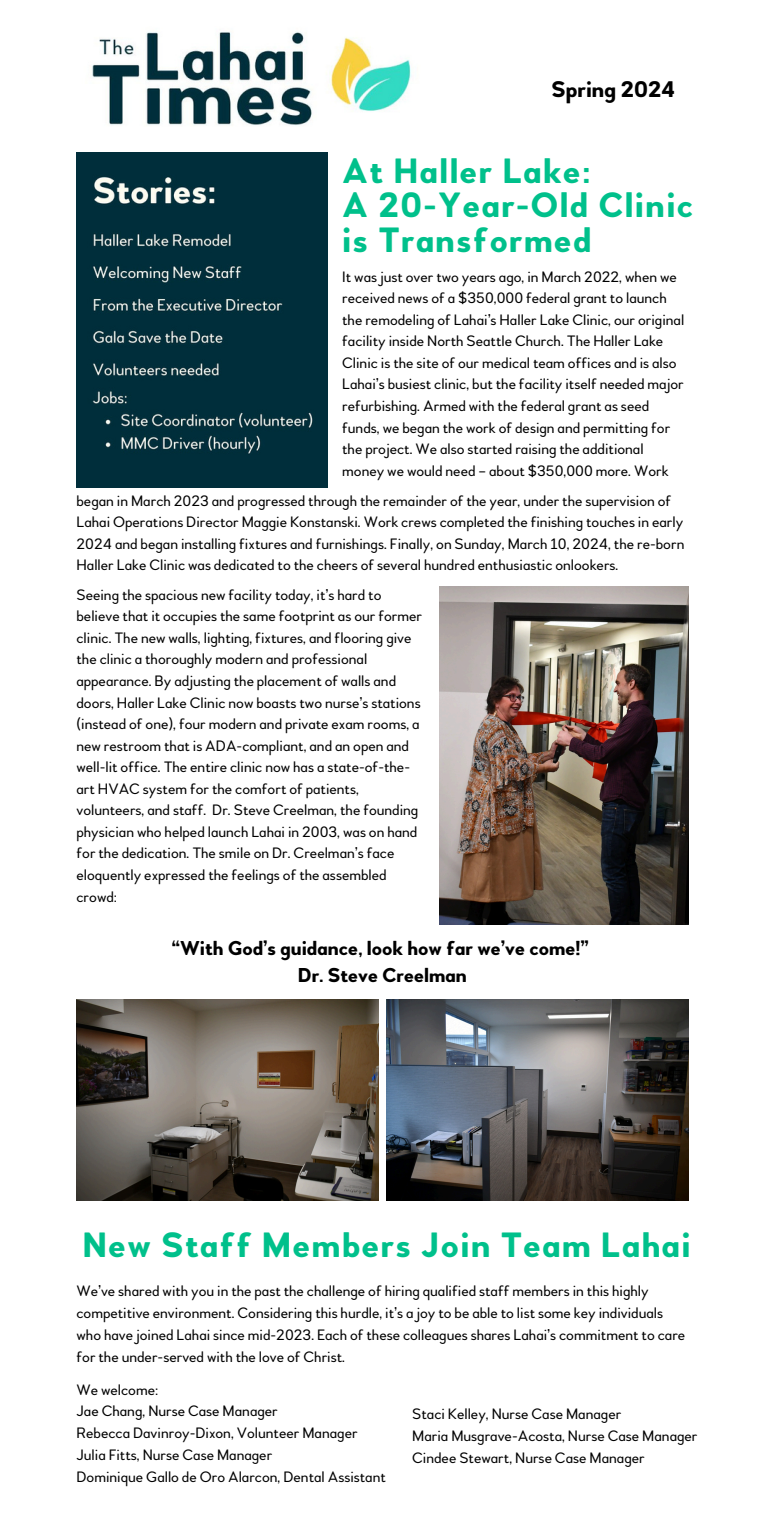
<style>
.page{position:relative;width:765px;height:1530px;background:#fff}
.page>*{position:absolute;margin:0;border:0;box-sizing:border-box;transform-origin:0 0}
.t1{font:700 35px/34.8px "Woodford Bourne";letter-spacing:.04em;color:#00c08b}
.t2{font:700 22.5px "Woodford Bourne";color:#000}
.t3{font:700 20px/27.2px "Woodford Bourne";color:#000;text-align:center}
.t4{font:15px/21.5px "Woodford Bourne";color:#000}
</style>
<div class="page">
<img style="left:92px;top:32px;width:320px;height:93px">
<img style="left:76px;top:152px;width:252px;height:335px">
<img style="left:439px;top:587px;width:250px;height:337px">
<img style="left:387px;top:999px;width:302px;height:202px">
<img style="left:76px;top:999px;width:302px;height:202px">
<p class="t2" style="left:551px;top:76px;width:125px">Spring 2024</p>
<p class="t1" style="left:342px;top:154px;width:353px">At Haller Lake:<br>A 20-Year-Old Clinic is Transformed</p>
<p class="t4" style="left:342px;top:266px;width:344px">It was just over two years ago, in March 2022, when we received news of a $350,000 federal grant to launch the remodeling of Lahai’s Haller Lake Clinic, our original facility inside North Seattle Church. The Haller Lake Clinic is the site of our medical team offices and is also Lahai’s busiest clinic, but the facility itself needed major refurbishing. Armed with the federal grant as seed funds, we began the work of design and permitting for the project. We also started raising the additional money we would need – about $350,000 more. Work</p>
<p class="t4" style="left:76px;top:490px;width:609px">began in March 2023 and progressed through the remainder of the year, under the supervision of Lahai Operations Director Maggie Konstanski. Work crews completed the finishing touches in early 2024 and began installing fixtures and furnishings. Finally, on Sunday, March 10, 2024, the re-born Haller Lake Clinic was dedicated to the cheers of several hundred enthusiastic onlookers.</p>
<h3 class="t4" style="left:76px;top:584px;width:347px">Seeing the spacious new facility today, it’s hard to believe that it occupies the same footprint as our former clinic. The new walls, lighting, fixtures, and flooring give the clinic a thoroughly modern and professional appearance. By adjusting the placement of walls and doors, Haller Lake Clinic now boasts two nurse’s stations (instead of one), four modern and private exam rooms, a new restroom that is ADA-compliant, and an open and well-lit office. The entire clinic now has a state-of-the&shy;art HVAC system for the comfort of patients, volunteers, and staff. Dr. Steve Creelman, the founding physician who helped launch Lahai in 2003, was on hand for the dedication. The smile on Dr. Creelman’s face eloquently expressed the feelings of the assembled crowd:</h3>
<p class="t3" style="left:172px;top:935px;width:419px">“With God’s guidance, look how far we’ve come!”<br>Dr. Steve Creelman</p>
<p class="t1" style="left:83px;top:1229px;width:610px">New Staff Members Join Team Lahai</p>
<h1 class="t4" style="left:76px;top:1281px;width:610px;line-height:21.9px">We’ve shared with you in the past the challenge of hiring qualified staff members in this highly competitive environment. Considering this hurdle, it’s a joy to be able to list some key individuals who have joined Lahai since mid-2023. Each of these colleagues shares Lahai’s commitment to care for the under-served with the love of Christ.</h1>
<p class="t4" style="left:76px;top:1379px;width:83px">We welcome:</p>
<p class="t4" style="left:76px;top:1401px;width:203px">Jae Chang, Nurse Case Manager</p>
<p class="t4" style="left:76px;top:1423px;width:283px">Rebecca Davinroy-Dixon, Volunteer Manager</p>
<p class="t4" style="left:76px;top:1445px;width:197px">Julia Fitts, Nurse Case Manager</p>
<p class="t4" style="left:76px;top:1467px;width:311px">Dominique Gallo de Oro Alarcon, Dental Assistant</p>
<p class="t4" style="left:412px;top:1404px;width:211px">Staci Kelley, Nurse Case Manager</p>
<p class="t4" style="left:412px;top:1425px;width:287px">Maria Musgrave-Acosta, Nurse Case Manager</p>
<p class="t4" style="left:412px;top:1447px;width:234px">Cindee Stewart, Nurse Case Manager</p>
</div>
